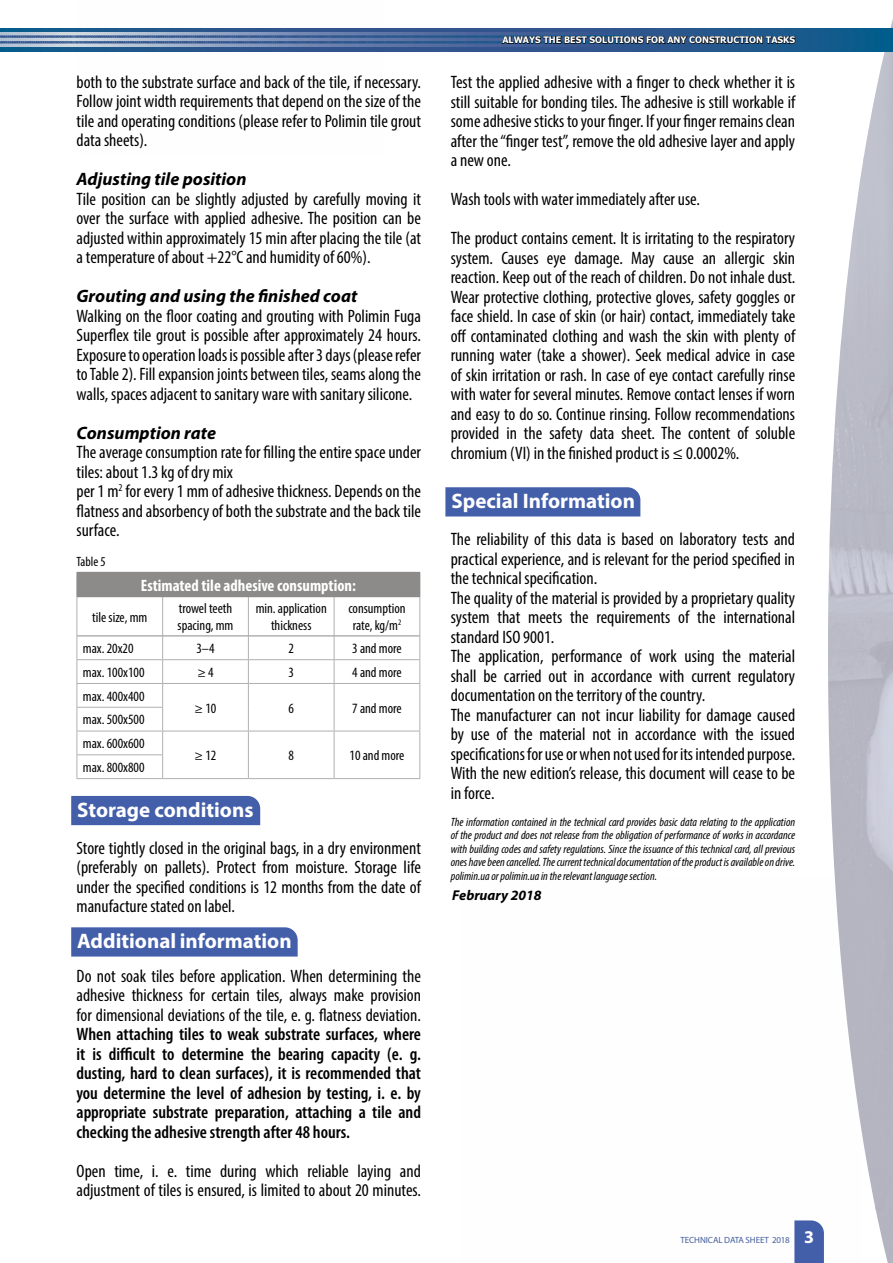
<style>
.page{position:relative;width:893px;height:1263px;background:#fff}
.page>*{position:absolute;margin:0;border:0;box-sizing:border-box;transform-origin:0 0}
.t1{font:700 21px "Myriad Pro";color:#fff}
.t2{font:condensed 18px/19.5px "Myriad Pro";color:#000;text-align:justify}
.t3{font:600 condensed 18px/19.5px "Myriad Pro";color:#000;text-align:justify}
.t4{font:italic 700 18px "Myriad Pro";color:#000}
.t5{font:700 condensed 16.5px "Myriad Pro";color:#fff}
.t6{font:condensed 14.25px/16.5px "Myriad Pro";color:#000}
.t7{font:italic 700 14.25px "Myriad Pro";color:#000}
.t8{font:condensed 13.5px "Myriad Pro";color:#000}
.t9{font:italic condensed 12px/13.5px "Myriad Pro";color:#000;text-align:justify}
.t10{font:700 9px "Tahoma";color:#fff}
.t11{font:9px "Myriad Pro";letter-spacing:-.01em;color:#455e9e}
.s1{font-weight:700;font-size:18px;color:#fff}
</style>
<div class="page">
<img style="left:863px;top:19px;width:30px;height:1244px">
<img style="left:828px;top:157px;width:48px;height:1054px">
<svg style="left:794px;top:1220px;width:30px;height:43px"></svg>
<img style="left:77px;top:28px;width:306px;height:1px">
<div style="left:71px;top:796px;width:189px;height:29px;background:#445faa"></div>
<div style="left:445px;top:487px;width:195px;height:29px;background:#445faa"></div>
<div style="left:71px;top:927px;width:227px;height:29px;background:#445faa"></div>
<div style="left:77px;top:572px;width:343px;height:25px;background:#8d8b8a"></div>
<hr style="left:77px;top:597px;width:1px;height:39px;background:#b1b0b0">
<hr style="left:162px;top:597px;width:1px;height:38px;background:#b1b0b0">
<hr style="left:248px;top:597px;width:1px;height:38px;background:#b1b0b0">
<hr style="left:334px;top:597px;width:1px;height:38px;background:#b1b0b0">
<hr style="left:419px;top:597px;width:1px;height:39px;background:#b1b0b0">
<hr style="left:77px;top:659px;width:86px;height:1px;background:#b1b0b0">
<hr style="left:163px;top:659px;width:85px;height:1px;background:#b1b0b0">
<hr style="left:248px;top:659px;width:86px;height:1px;background:#b1b0b0">
<hr style="left:334px;top:659px;width:86px;height:1px;background:#b1b0b0">
<hr style="left:77px;top:683px;width:86px;height:1px;background:#b1b0b0">
<hr style="left:163px;top:683px;width:85px;height:1px;background:#b1b0b0">
<hr style="left:248px;top:683px;width:86px;height:1px;background:#b1b0b0">
<hr style="left:334px;top:683px;width:86px;height:1px;background:#b1b0b0">
<hr style="left:77px;top:707px;width:86px;height:1px;background:#b1b0b0">
<hr style="left:77px;top:731px;width:86px;height:1px;background:#b1b0b0">
<hr style="left:163px;top:731px;width:85px;height:1px;background:#b1b0b0">
<hr style="left:248px;top:731px;width:86px;height:1px;background:#b1b0b0">
<hr style="left:334px;top:731px;width:86px;height:1px;background:#b1b0b0">
<hr style="left:77px;top:754px;width:86px;height:1px;background:#b1b0b0">
<svg style="left:77px;top:636px;width:1px;height:142px"></svg>
<svg style="left:162px;top:636px;width:1px;height:142px"></svg>
<svg style="left:248px;top:636px;width:1px;height:142px"></svg>
<svg style="left:334px;top:636px;width:1px;height:142px"></svg>
<svg style="left:419px;top:636px;width:1px;height:142px"></svg>
<hr style="left:77px;top:778px;width:86px;height:1px;background:#b1b0b0">
<hr style="left:163px;top:778px;width:85px;height:1px;background:#b1b0b0">
<hr style="left:248px;top:778px;width:86px;height:1px;background:#b1b0b0">
<hr style="left:334px;top:778px;width:86px;height:1px;background:#b1b0b0">
<hr style="left:77px;top:635px;width:86px;height:1px;background:#8d8b8a">
<hr style="left:163px;top:635px;width:85px;height:1px;background:#8d8b8a">
<hr style="left:248px;top:635px;width:86px;height:1px;background:#8d8b8a">
<hr style="left:334px;top:635px;width:85px;height:1px;background:#8d8b8a">
<svg style="left:0;top:29px;width:893px;height:23px;background:#3c628f"></svg>
<p class="t2" style="left:77px;top:72px;width:346px">both to the substrate surface and back of the tile, if necessary.<br>Follow joint width requirements that depend on the size of the tile and operating conditions (please refer to Polimin tile grout data sheets).</p>
<p class="t4" style="left:77px;top:168px;width:171px">Adjusting tile position</p>
<p class="t2" style="left:77px;top:189px;width:346px">Tile position can be slightly adjusted by carefully moving it over the surface with applied adhesive. The position can be adjusted within approximately 15 min after placing the tile (at a temperature of about +22°C and humidity of 60%).</p>
<p class="t4" style="left:77px;top:285px;width:282px">Grouting and using the finished coat</p>
<p class="t2" style="left:77px;top:306px;width:346px">Walking on the floor coating and grouting with Polimin Fuga Superflex tile grout is possible after approximately 24 hours.<br>Exposure to operation loads is possible after 3 days (please refer to Table 2). Fill expansion joints between tiles, seams along the walls, spaces adjacent to sanitary ware with sanitary silicone.</p>
<p class="t4" style="left:77px;top:421px;width:141px">Consumption rate</p>
<p class="t2" style="left:77px;top:442px;width:346px;text-align:left">The average consumption rate for filling the entire space under tiles: about 1.3 kg of dry mix<br>per 1 m<sup>2</sup> for every 1 mm of adhesive thickness. Depends on the flatness and absorbency of both the substrate and the back tile surface.</p>
<p class="t8" style="left:77px;top:553px;width:31px">Table 5</p>
<p class="t5" style="left:141px;top:575px;width:217px">Estimated tile adhesive consumption:</p>
<p class="t6" style="left:92px;top:608px;width:57px">tile size, mm</p>
<p class="t6" style="left:178px;top:600px;width:57px">trowel teeth spacing, mm</p>
<p class="t6" style="left:256px;top:600px;width:73px;text-align:center">min. application thickness</p>
<p class="t6" style="left:348px;top:600px;width:59px;text-align:center">consumption rate, kg/m<sup>2</sup></p>
<p class="t6" style="left:83px;top:640px;width:52px">max. 20х20</p>
<p class="t6" style="left:196px;top:640px;width:20px">3–4</p>
<p class="t6" style="left:288px;top:640px;width:7px">2</p>
<p class="t6" style="left:352px;top:640px;width:51px">3 and more</p>
<p class="t6" style="left:83px;top:664px;width:63px">max. 100х100</p>
<p class="t6" style="left:197px;top:664px;width:18px">≥ 4</p>
<p class="t6" style="left:288px;top:664px;width:7px">3</p>
<p class="t6" style="left:352px;top:664px;width:51px">4 and more</p>
<p class="t6" style="left:83px;top:687px;width:63px">max. 400х400</p>
<p class="t6" style="left:195px;top:699px;width:23px">≥ 10</p>
<p class="t6" style="left:288px;top:699px;width:7px">6</p>
<p class="t6" style="left:352px;top:699px;width:51px">7 and more</p>
<p class="t6" style="left:83px;top:708px;width:63px;line-height:23.9px">max. 500х500 max. 600х600</p>
<p class="t6" style="left:195px;top:747px;width:23px">≥ 12</p>
<p class="t6" style="left:288px;top:747px;width:7px">8</p>
<p class="t6" style="left:349px;top:747px;width:56px">10 and more</p>
<p class="t6" style="left:83px;top:759px;width:63px">max. 800х800</p>
<p class="t1" style="left:77px;top:796px;width:178px">Storage conditions</p>
<p class="t2" style="left:77px;top:838px;width:346px">Store tightly closed in the original bags, in a dry environment (preferably on pallets). Protect from moisture. Storage life under the specified conditions is 12 months from the date of manufacture stated on label.</p>
<p class="t1" style="left:77px;top:927px;width:216px">Additional information</p>
<p class="t2" style="left:77px;top:966px;width:346px">Do not soak tiles before application. When determining the adhesive thickness for certain tiles, always make provision for dimensional deviations of the tile, e. g. flatness deviation.</p>
<p class="t3" style="left:77px;top:1025px;width:346px">When attaching tiles to weak substrate surfaces, where it is difficult to determine the bearing capacity (e. g. dusting, hard to clean surfaces), it is recommended that you determine the level of adhesion by testing, i. e. by appropriate substrate preparation, attaching a tile and checking the adhesive strength after 48 hours.</p>
<p class="t2" style="left:77px;top:1161px;width:346px">Open time, i. e. time during which reliable laying and adjustment of tiles is ensured, is limited to about 20 minutes.</p>
<p class="t10" style="left:502px;top:34px;width:294px">ALWAYS THE BEST SOLUTIONS FOR ANY CONSTRUCTION TASKS</p>
<p class="t2" style="left:451px;top:72px;width:346px">Test the applied adhesive with a finger to check whether it is still suitable for bonding tiles. The adhesive is still workable if some adhesive sticks to your finger. If your finger remains clean after the “finger test”, remove the old adhesive layer and apply a new one.</p>
<p class="t2" style="left:451px;top:180px;width:346px;line-height:39px">Wash tools with water immediately after use.<br>The product contains cement. It is irritating to the respiratory</p>
<p class="t2" style="left:451px;top:248px;width:346px">system. Causes eye damage. May cause an allergic skin reaction. Keep out of the reach of children. Do not inhale dust.<br>Wear protective clothing, protective gloves, safety goggles or face shield. In case of skin (or hair) contact, immediately take off contaminated clothing and wash the skin with plenty of running water (take a shower). Seek medical advice in case of skin irritation or rash. In case of eye contact carefully rinse with water for several minutes. Remove contact lenses if worn and easy to do so. Continue rinsing. Follow recommendations provided in the safety data sheet. The content of soluble chromium (VI) in the finished product is ≤ 0.0002%.</p>
<p class="t1" style="left:451px;top:487px;width:185px">Special Information</p>
<p class="t2" style="left:451px;top:529px;width:346px;text-align:left">The reliability of this data is based on laboratory tests and practical experience, and is relevant for the period specified in the technical specification.<br>The quality of the material is provided by a proprietary quality system that meets the requirements of the international standard ISO 9001.<br>The application, performance of work using the material shall be carried out in accordance with current regulatory documentation on the territory of the country.<br>The manufacturer can not incur liability for damage caused by use of the material not in accordance with the issued specifications for use or when not used for its intended purpose.<br>With the new edition’s release, this document will cease to be in force.</p>
<p class="t9" style="left:451px;top:815px;width:346px">The information contained in the technical card provides basic data relating to the application of the product and does not release from the obligation of performance of works in accordance with building codes and safety regulations. Since the issuance of this technical card, all previous ones have been cancelled. The current technical documentation of the product is available on drive. polimin.ua or polimin.ua in the relevant language section.</p>
<p class="t7" style="left:452px;top:886px;width:91px">February 2018</p>
<p class="t11" style="left:680px;top:1235px;width:135px">TECHNICAL DATA SHEET 2018 <span class="s1">3</span></p>
</div>
